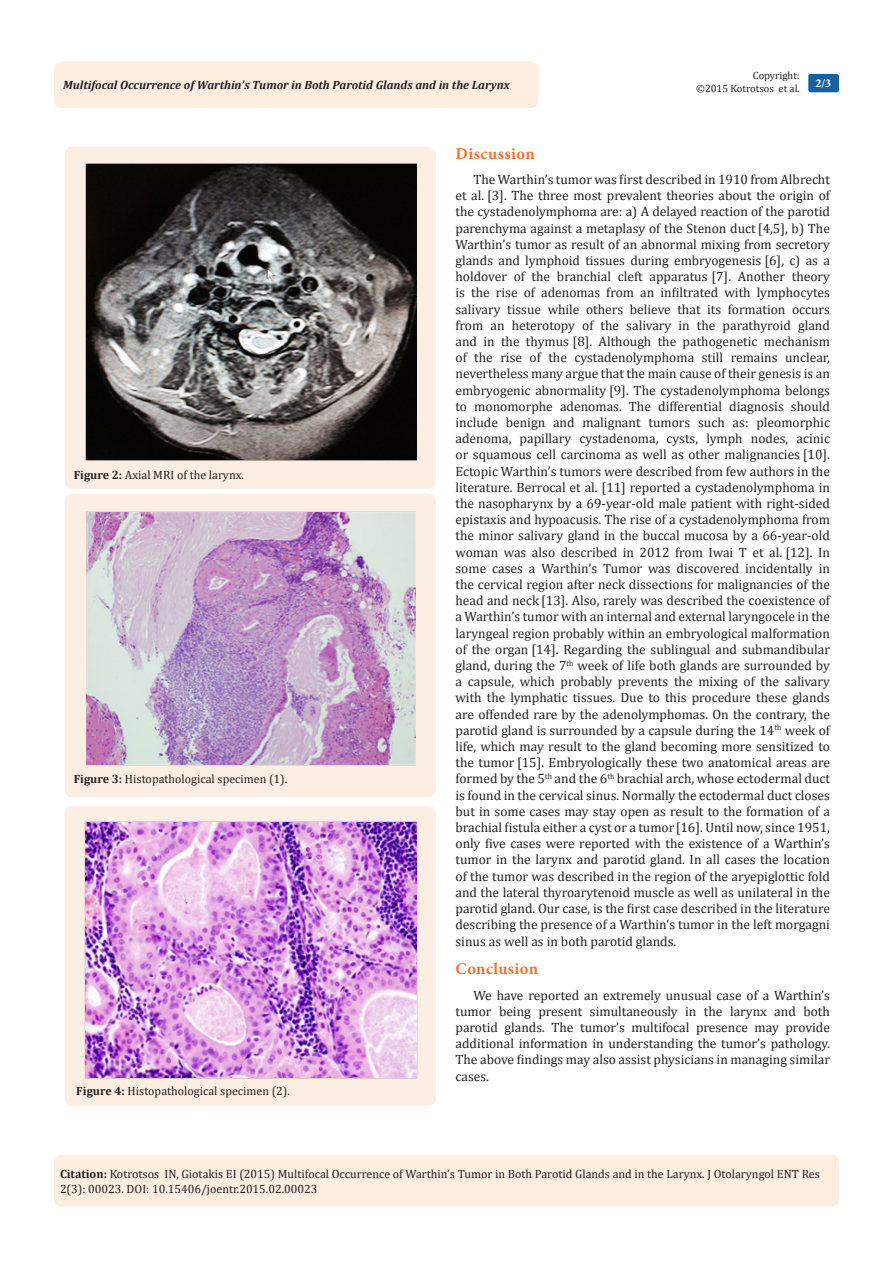
<style>
.page{position:relative;width:893px;height:1263px;background:#fff}
.page>*{position:absolute;margin:0;border:0;box-sizing:border-box;transform-origin:0 0}
.t1{font:700 16.5px "Minion Pro";letter-spacing:.025em;color:#f37331}
.t2{font:13.5px/16.2px "Cambria";color:#231f20;text-align:justify}
.Citation{font:12px/14.4px "Cambria";color:#231f20}
.t3{font:italic 700 12px "Cambria";color:#231f20}
.t4{font:700 12px "Minion Pro";color:#fff}
.t5{font:10.5px "Cambria";color:#231f20}
.s1{font-weight:700}
</style>
<div class="page">
<div style="left:54px;top:61px;width:484px;height:47px;background:#feeee0;border-radius:8px"></div>
<div style="left:808px;top:74px;width:31px;height:18px;background:#18609d;border-radius:2px"></div>
<div style="left:54px;top:1155px;width:785px;height:51px;background:#feeee0;border-radius:7px"></div>
<div style="left:65px;top:147px;width:371px;height:342px;background:#fdeee3;border-radius:8px"></div>
<img style="left:86px;top:164px;width:331px;height:296px">
<div style="left:65px;top:494px;width:371px;height:303px;background:#fdeee3;border-radius:8px"></div>
<img style="left:86px;top:511px;width:330px;height:254px">
<div style="left:65px;top:806px;width:371px;height:300px;background:#fdeee3;border-radius:8px"></div>
<img style="left:85px;top:821px;width:332px;height:257px">
<p class="t5" style="left:753px;top:69px;width:48px">Copyright:</p>
<p class="t5" style="left:696px;top:82px;width:105px">©2015 Kotrotsos et al.</p>
<p class="t3" style="left:63px;top:77px;width:448px">Multifocal Occurrence of Warthin’s Tumor in Both Parotid Glands and in the Larynx</p>
<p class="t4" style="left:815px;top:75px;width:17px">2/3</p>
<p class="Citation" style="left:74px;top:468px;width:172px"><span class="s1">Figure 2:</span> Axial MRI of the larynx.</p>
<p class="Citation" style="left:74px;top:771px;width:215px"><span class="s1">Figure 3:</span> Histopathological specimen (1).</p>
<p class="Citation" style="left:76px;top:1083px;width:215px"><span class="s1">Figure 4:</span> Histopathological specimen (2).</p>
<p class="t1" style="left:455px;top:142px;width:81px">Discussion</p>
<p class="t2" style="left:455px;top:171px;width:376px;text-indent:18px">The Warthin’s tumor was first described in 1910 from Albrecht et al. [3]. The three most prevalent theories about the origin of the cystadenolymphoma are: a) A delayed reaction of the parotid parenchyma against a metaplasy of the Stenon duct [4,5], b) The Warthin’s tumor as result of an abnormal mixing from secretory glands and lymphoid tissues during embryogenesis [6], c) as a holdover of the branchial cleft apparatus [7]. Another theory is the rise of adenomas from an infiltrated with lymphocytes salivary tissue while others believe that its formation occurs from an heterotopy of the salivary in the parathyroid gland and in the thymus [8]. Although the pathogenetic mechanism of the rise of the cystadenolymphoma still remains unclear, nevertheless many argue that the main cause of their genesis is an embryogenic abnormality [9]. The cystadenolymphoma belongs to monomorphe adenomas. The differential diagnosis should include benign and malignant tumors such as: pleomorphic adenoma, papillary cystadenoma, cysts, lymph nodes, acinic or squamous cell carcinoma as well as other malignancies [10].<br>Ectopic Warthin’s tumors were described from few authors in the literature. Berrocal et al. [11] reported a cystadenolymphoma in the nasopharynx by a 69-year-old male patient with right-sided epistaxis and hypoacusis. The rise of a cystadenolymphoma from the minor salivary gland in the buccal mucosa by a 66-year-old woman was also described in 2012 from Iwai T et al. [12]. In some cases a Warthin’s Tumor was discovered incidentally in the cervical region after neck dissections for malignancies of the head and neck [13]. Also, rarely was described the coexistence of a Warthin’s tumor with an internal and external laryngocele in the laryngeal region probably within an embryological malformation of the organ [14]. Regarding the sublingual and submandibular gland, during the 7<sup>th</sup> week of life both glands are surrounded by a capsule, which probably prevents the mixing of the salivary with the lymphatic tissues. Due to this procedure these glands are offended rare by the adenolymphomas. On the contrary, the parotid gland is surrounded by a capsule during the 14<sup>th</sup> week of life, which may result to the gland becoming more sensitized to the tumor [15]. Embryologically these two anatomical areas are formed by the 5<sup>th</sup> and the 6<sup>th</sup> brachial arch, whose ectodermal duct is found in the cervical sinus. Normally the ectodermal duct closes but in some cases may stay open as result to the formation of a brachial fistula either a cyst or a tumor[16]. Until now, since 1951, only five cases were reported with the existence of a Warthin’s tumor in the larynx and parotid gland. In all cases the location of the tumor was described in the region of the aryepiglottic fold and the lateral thyroarytenoid muscle as well as unilateral in the parotid gland. Our case, is the first case described in the literature describing the presence of a Warthin‘s tumor in the left morgagni sinus as well as in both parotid glands.</p>
<p class="t1" style="left:455px;top:957px;width:84px">Conclusion</p>
<p class="t2" style="left:455px;top:987px;width:376px;text-indent:18px">We have reported an extremely unusual case of a Warthin’s tumor being present simultaneously in the larynx and both parotid glands. The tumor’s multifocal presence may provide additional information in understanding the tumor’s pathology.<br>The above findings may also assist physicians in managing similar cases.</p>
<p class="Citation" style="left:60px;top:1167px;width:761px"><span class="s1">Citation:</span> Kotrotsos IN, Giotakis EI (2015) Multifocal Occurrence of Warthin’s Tumor in Both Parotid Glands and in the Larynx. J Otolaryngol ENT Res<br>2(3): 00023. DOI: 10.15406/joentr.2015.02.00023</p>
</div>
